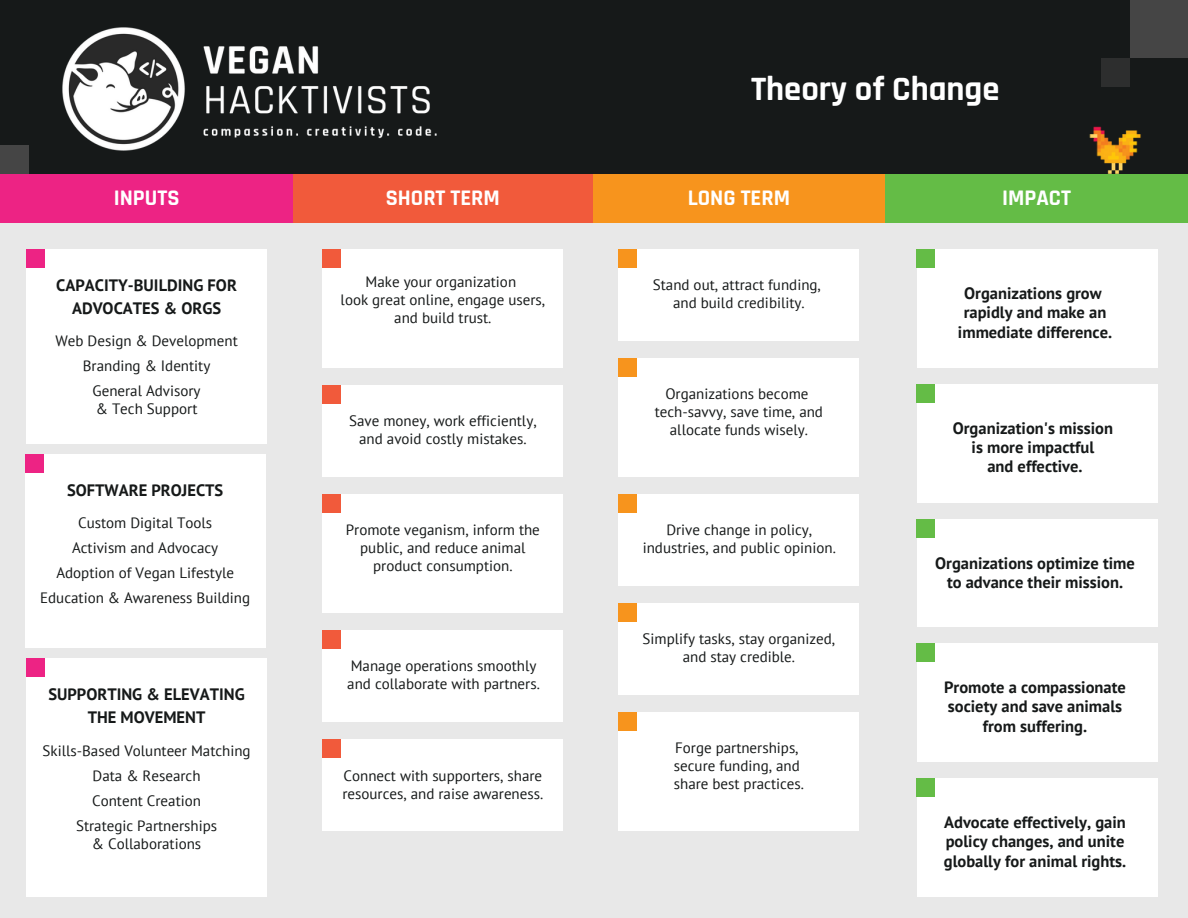
<style>
.page{position:relative;width:1188px;height:918px;background:#e8e8e8}
.page>*{position:absolute;margin:0;border:0;box-sizing:border-box;transform-origin:0 0}
.t1{font:700 34.5px "Rajdhani";color:#fff}
.t2{font:700 22.5px "Rajdhani";color:#fff}
.t3{font:700 16.5px/19.2px "PT Sans";color:#161919;text-align:center}
.t4{font:15px/18px "PT Sans";color:#161919;text-align:center}
</style>
<div class="page">
<div style="left:0;top:0;width:1188px;height:188px;background:#161919"></div>
<div style="left:540px;top:174px;width:398px;height:49px;background:#f7941d"></div>
<div style="left:1101px;top:58px;width:29px;height:29px;background:#2d2e2e"></div>
<div style="left:0;top:145px;width:29px;height:29px;background:#454545"></div>
<img style="left:1089px;top:126px;width:52px;height:48px">
<div style="left:1130px;top:0;width:58px;height:58px;background:#454545"></div>
<img style="left:62px;top:28px;width:375px;height:123px">
<div style="left:0;top:174px;width:332px;height:49px;background:#ed2384"></div>
<div style="left:293px;top:174px;width:300px;height:49px;background:#f15a3b"></div>
<div style="left:885px;top:174px;width:303px;height:49px;background:#64bc46"></div>
<div style="left:918px;top:249px;width:240px;height:119px;background:#fff"></div>
<div style="left:916px;top:249px;width:19px;height:19px;background:#64bc46"></div>
<div style="left:26px;top:249px;width:241px;height:195px;background:#fff"></div>
<div style="left:26px;top:249px;width:19px;height:19px;background:#ed2384"></div>
<div style="left:25px;top:454px;width:240px;height:194px;background:#fff"></div>
<div style="left:25px;top:454px;width:18px;height:19px;background:#ed2384"></div>
<div style="left:26px;top:659px;width:241px;height:238px;background:#fff"></div>
<div style="left:26px;top:658px;width:19px;height:19px;background:#ed2384"></div>
<div style="left:323px;top:249px;width:240px;height:119px;background:#fff"></div>
<div style="left:323px;top:249px;width:18px;height:19px;background:#f15a3b"></div>
<div style="left:323px;top:385px;width:240px;height:92px;background:#fff"></div>
<div style="left:323px;top:385px;width:18px;height:19px;background:#f15a3b"></div>
<div style="left:323px;top:494px;width:240px;height:119px;background:#fff"></div>
<div style="left:323px;top:494px;width:18px;height:19px;background:#f15a3b"></div>
<div style="left:323px;top:630px;width:240px;height:92px;background:#fff"></div>
<div style="left:323px;top:630px;width:18px;height:19px;background:#f15a3b"></div>
<div style="left:323px;top:739px;width:240px;height:92px;background:#fff"></div>
<div style="left:323px;top:739px;width:18px;height:19px;background:#f15a3b"></div>
<div style="left:918px;top:384px;width:240px;height:119px;background:#fff"></div>
<div style="left:916px;top:384px;width:19px;height:19px;background:#64bc46"></div>
<div style="left:918px;top:519px;width:240px;height:108px;background:#fff"></div>
<div style="left:916px;top:519px;width:19px;height:19px;background:#64bc46"></div>
<div style="left:918px;top:643px;width:240px;height:119px;background:#fff"></div>
<div style="left:916px;top:643px;width:19px;height:19px;background:#64bc46"></div>
<div style="left:619px;top:249px;width:240px;height:92px;background:#fff"></div>
<div style="left:619px;top:249px;width:18px;height:19px;background:#f7941d"></div>
<div style="left:619px;top:358px;width:240px;height:119px;background:#fff"></div>
<div style="left:619px;top:358px;width:18px;height:19px;background:#f7941d"></div>
<div style="left:619px;top:494px;width:240px;height:92px;background:#fff"></div>
<div style="left:619px;top:495px;width:18px;height:18px;background:#f7941d"></div>
<div style="left:619px;top:603px;width:240px;height:92px;background:#fff"></div>
<div style="left:619px;top:603px;width:18px;height:19px;background:#f7941d"></div>
<div style="left:619px;top:712px;width:240px;height:119px;background:#fff"></div>
<div style="left:619px;top:712px;width:18px;height:19px;background:#f7941d"></div>
<div style="left:918px;top:778px;width:240px;height:119px;background:#fff"></div>
<div style="left:916px;top:778px;width:19px;height:19px;background:#64bc46"></div>
<p class="t1" style="left:751px;top:68px;width:250px">Theory of Change</p>
<p class="t2" style="left:114px;top:184px;width:67px">INPUTS</p>
<p class="t2" style="left:386px;top:184px;width:116px">SHORT TERM</p>
<p class="t2" style="left:688px;top:184px;width:104px">LONG TERM</p>
<p class="t2" style="left:1002px;top:184px;width:70px">IMPACT</p>
<p class="t3" style="left:56px;top:275px;width:182px">CAPACITY-BUILDING FOR</p>
<p class="t3" style="left:72px;top:298px;width:151px">ADVOCATES &amp; ORGS</p>
<p class="t4" style="left:55px;top:332px;width:184px">Web Design &amp; Development</p>
<p class="t4" style="left:83px;top:357px;width:129px">Branding &amp; Identity</p>
<p class="t4" style="left:93px;top:382px;width:110px">General Advisory</p>
<p class="t4" style="left:96px;top:400px;width:103px">&amp; Tech Support</p>
<p class="t3" style="left:67px;top:480px;width:158px">SOFTWARE PROJECTS</p>
<p class="t4" style="left:78px;top:514px;width:136px">Custom Digital Tools</p>
<p class="t4" style="left:72px;top:539px;width:148px">Activism and Advocacy</p>
<p class="t4" style="left:56px;top:564px;width:179px">Adoption of Vegan Lifestyle</p>
<p class="t4" style="left:40px;top:589px;width:211px">Education &amp; Awareness Building</p>
<p class="t3" style="left:48px;top:684px;width:198px">SUPPORTING &amp; ELEVATING</p>
<p class="t3" style="left:88px;top:707px;width:119px">THE MOVEMENT</p>
<p class="t4" style="left:43px;top:741px;width:210px">Skills-Based Volunteer Matching</p>
<p class="t4" style="left:93px;top:766px;width:109px">Data &amp; Research</p>
<p class="t4" style="left:92px;top:791px;width:110px">Content Creation</p>
<p class="t4" style="left:76px;top:816px;width:143px">Strategic Partnerships</p>
<p class="t4" style="left:92px;top:834px;width:111px">&amp; Collaborations</p>
<p class="t4" style="left:366px;top:273px;width:152px">Make your organization</p>
<p class="t4" style="left:341px;top:291px;width:206px">look great online, engage users, and build trust.</p>
<p class="t4" style="left:349px;top:411px;width:189px">Save money, work efficiently, and avoid costly mistakes.</p>
<p class="t4" style="left:346px;top:520px;width:196px">Promote veganism, inform the public, and reduce animal product consumption.</p>
<p class="t4" style="left:347px;top:656px;width:194px;text-align:left">Manage operations smoothly and collaborate with partners.</p>
<p class="t4" style="left:343px;top:767px;width:202px;text-align:left">Connect with supporters, share resources, and raise awareness.</p>
<p class="t4" style="left:653px;top:275px;width:170px">Stand out, attract funding,</p>
<p class="t4" style="left:673px;top:293px;width:133px">and build credibility.</p>
<p class="t4" style="left:665px;top:384px;width:145px">Organizations become</p>
<p class="t4" style="left:655px;top:402px;width:170px">tech-savvy, save time, and allocate funds wisely.</p>
<p class="t4" style="left:643px;top:520px;width:195px">Drive change in policy, industries, and public opinion.</p>
<p class="t4" style="left:643px;top:629px;width:194px">Simplify tasks, stay organized, and stay credible.</p>
<p class="t4" style="left:675px;top:738px;width:125px">Forge partnerships,</p>
<p class="t4" style="left:674px;top:756px;width:127px">secure funding, and</p>
<p class="t4" style="left:674px;top:774px;width:132px">share best practices.</p>
<p class="t3" style="left:964px;top:284px;width:139px">Organizations grow</p>
<p class="t3" style="left:958px;top:303px;width:156px">rapidly and make an immediate difference.</p>
<p class="t3" style="left:953px;top:419px;width:162px">Organization's mission</p>
<p class="t3" style="left:972px;top:438px;width:124px">is more impactful</p>
<p class="t3" style="left:987px;top:457px;width:97px">and effective.</p>
<p class="t3" style="left:935px;top:553px;width:201px">Organizations optimize time to advance their mission.</p>
<p class="t3" style="left:944px;top:678px;width:183px">Promote a compassionate society and save animals from suffering.</p>
<p class="t3" style="left:944px;top:813px;width:184px;text-align:justify">Advocate effectively, gain policy changes, and unite globally for animal rights.</p>
</div>
